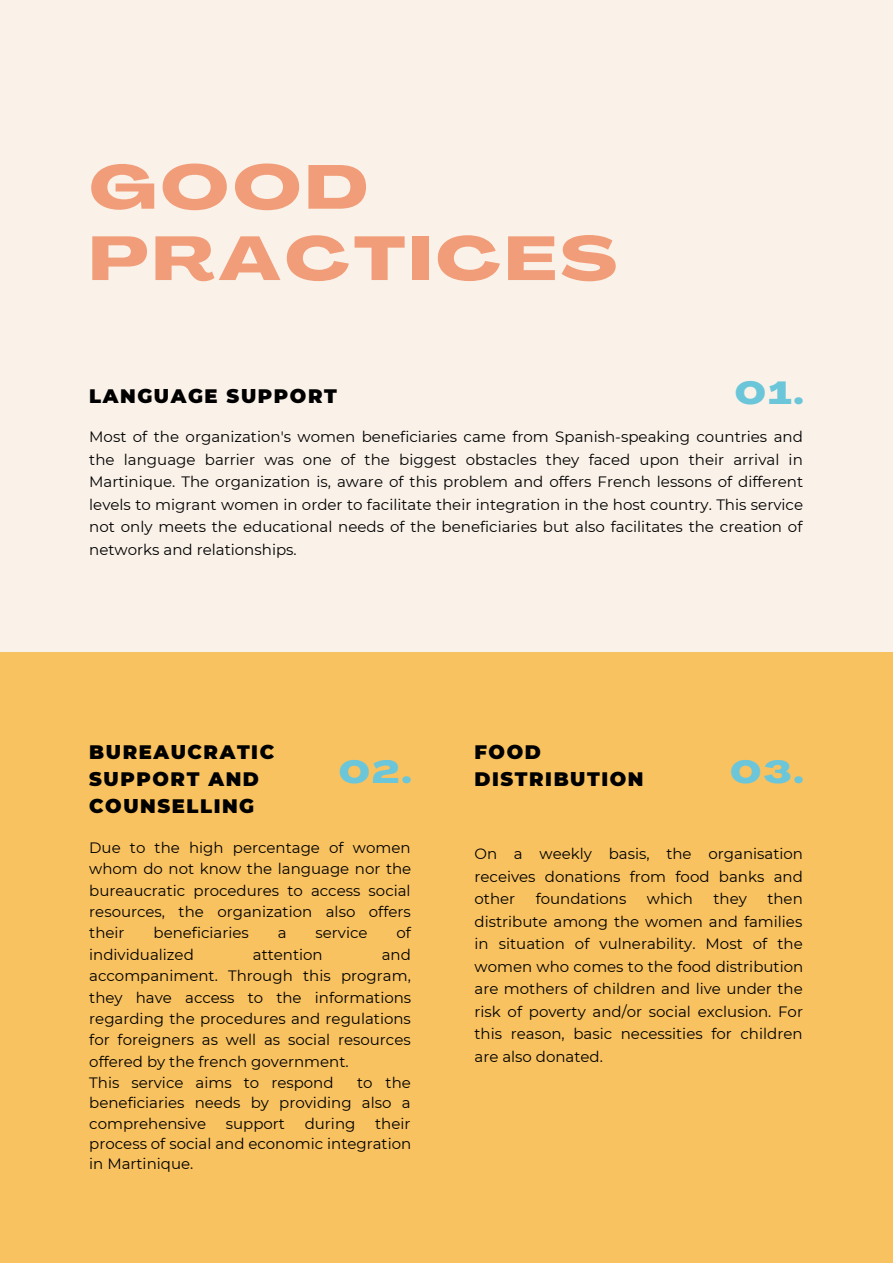
<style>
.page{position:relative;width:893px;height:1264px;background:#fff}
.page>*{position:absolute;margin:0;border:0;box-sizing:border-box;transform-origin:0 0}
.t1{font:800 61.05px/71.2px "Agrandir Grand";letter-spacing:.07em;color:#f29d79}
.t2{font:800 31.5px "Agrandir Grand";color:#6cc6d9}
.t3{font:900 19.5px/27px "Montserrat";letter-spacing:.08em;color:#000}
.t4{font:15px/22.5px "Montserrat";color:#000;text-align:justify}
</style>
<div class="page">
<div style="left:0;top:0;width:892px;height:1262px;background:#faf2e9"></div>
<div style="left:0;top:652px;width:892px;height:610px;background:#f9c260"></div>
<h1 class="t1" style="left:89px;top:158px;width:529px">GOOD<br>PRACTICES</h1>
<h2 class="t2" style="left:734px;top:381px;width:70px">01.</h2>
<p class="t4" style="left:89px;top:425px;width:715px">Most of the organization's women beneficiaries came from Spanish-speaking countries and the language barrier was one of the biggest obstacles they faced upon their arrival in Martinique. The organization is, aware of this problem and offers French lessons of different levels to migrant women in order to facilitate their integration in the host country. This service not only meets the educational needs of the beneficiaries but also facilitates the creation of networks and relationships.</p>
<h3 class="t3" style="left:89px;top:383px;width:249px">LANGUAGE SUPPORT</h3>
<h3 class="t3" style="left:89px;top:738px;width:186px">BUREAUCRATIC<br>SUPPORT AND<br>COUNSELLING</h3>
<h2 class="t2" style="left:339px;top:759px;width:74px">02.</h2>
<p class="t4" style="left:89px;top:837px;width:323px;line-height:21.3px">Due to the high percentage of women whom do not know the language nor the bureaucratic procedures to access social resources, the organization also offers their</p>
<p class="t4" style="left:153px;top:921px;width:97px">beneficiaries</p>
<p class="t4" style="left:278px;top:921px;width:10px">a</p>
<p class="t4" style="left:315px;top:921px;width:54px">service</p>
<p class="t4" style="left:396px;top:921px;width:16px">of</p>
<p class="t4" style="left:89px;top:943px;width:106px">individualized</p>
<p class="t4" style="left:253px;top:943px;width:71px">attention</p>
<p class="t4" style="left:89px;top:943px;width:323px;line-height:21.3px;text-align:left;text-indent:292px">and accompaniment. Through this program, they have access to the informations regarding the procedures and regulations for foreigners as well as social resources offered by the french government.<br>This service aims to respond</p>
<p class="t4" style="left:89px;top:1072px;width:323px;line-height:20.2px;text-indent:268px">to the beneficiaries needs by providing also a comprehensive</p>
<p class="t4" style="left:89px;top:1112px;width:323px;line-height:20.2px;text-indent:286px">their process of social and economic integration in Martinique.</p>
<p class="t4" style="left:226px;top:1111px;width:61px">support</p>
<p class="t4" style="left:305px;top:1111px;width:52px">during</p>
<h3 class="t3" style="left:474px;top:738px;width:170px">FOOD<br>DISTRIBUTION</h3>
<h2 class="t2" style="left:730px;top:759px;width:75px">03.</h2>
<p class="t4" style="left:474px;top:842px;width:330px">On a weekly basis, the organisation receives donations from food banks and other</p>
<p class="t4" style="left:535px;top:887px;width:92px">foundations</p>
<p class="t4" style="left:647px;top:887px;width:47px">which</p>
<p class="t4" style="left:713px;top:887px;width:35px">they</p>
<p class="t4" style="left:474px;top:887px;width:330px;text-indent:293px">then distribute among the women and families in situation of vulnerability. Most of the women who comes to the food distribution are mothers of children and live under the risk of poverty and/or social exclusion. For this reason, basic necessities for children are also donated.</p>
</div>
